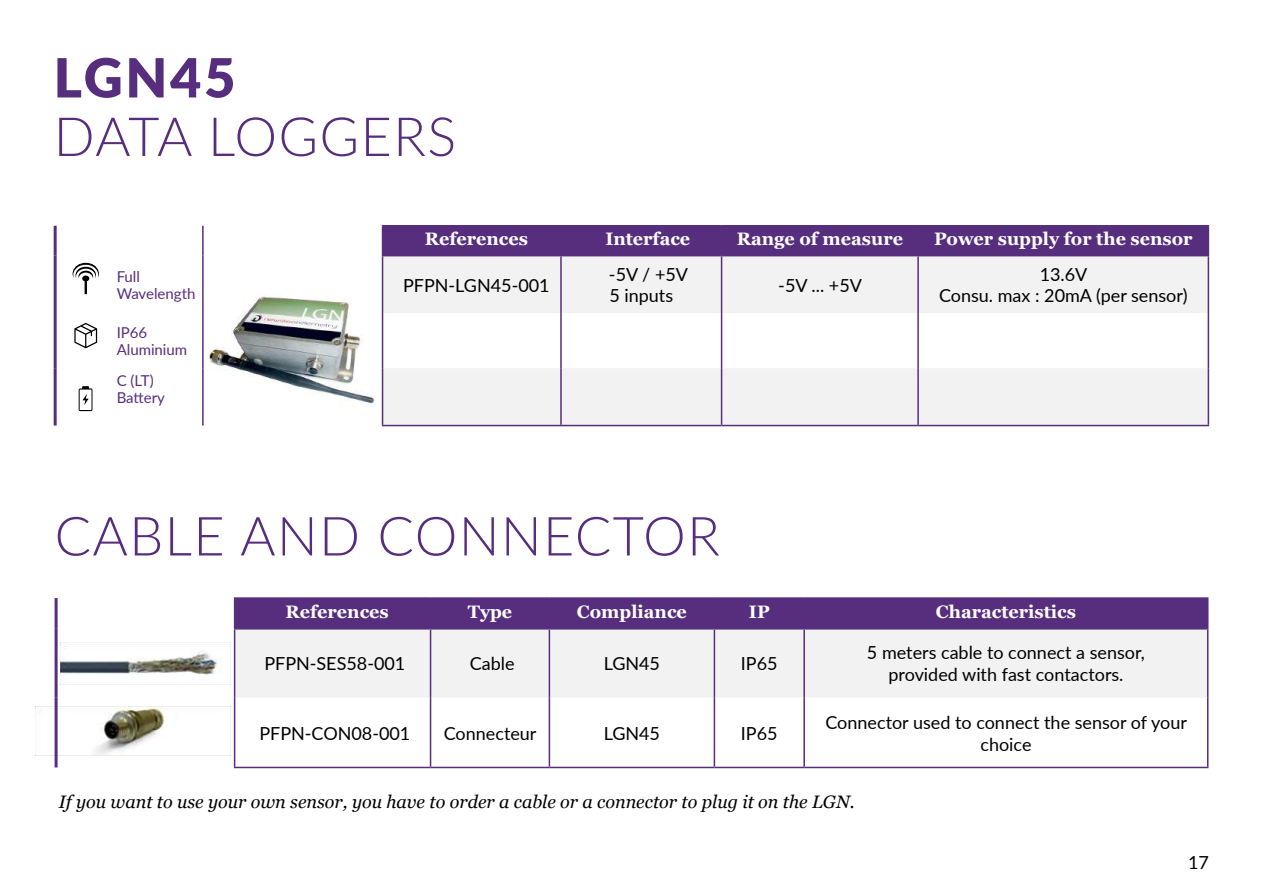
<style>
.page{position:relative;width:1263px;height:893px;background:#fff}
.page>*{position:absolute;margin:0;border:0;box-sizing:border-box;transform-origin:0 0}
.t1{font:300 54px "Lato";letter-spacing:.025em;color:#572d7e}
.t2{font:900 54px "Lato";letter-spacing:.05em;color:#572d7e}
.t3{font:18px/21.6px "Lato";color:#000;text-align:center}
.t4{font:700 18px "Georgia";color:#fff}
.t5{font:italic 18px "Georgia";color:#000}
.t6{font:15px/16.5px "Lato";color:#572d7e}
</style>
<div class="page">
<div style="left:383px;top:256px;width:825px;height:57px;background:#f2f2f2"></div>
<svg style="left:383px;top:313px;width:825px;height:55px"></svg>
<div style="left:383px;top:368px;width:825px;height:58px;background:#f2f2f2"></div>
<hr style="left:382px;top:225px;width:179px;height:1px;background:#572d7e">
<hr style="left:561px;top:225px;width:160px;height:1px;background:#572d7e">
<hr style="left:722px;top:225px;width:196px;height:1px;background:#572d7e">
<hr style="left:918px;top:225px;width:291px;height:1px;background:#572d7e">
<div style="left:382px;top:226px;width:827px;height:30px;background:#572d7e"></div>
<hr style="left:382px;top:256px;width:1px;height:57px;background:#572d7e">
<hr style="left:560px;top:256px;width:2px;height:57px;background:#572d7e">
<hr style="left:721px;top:256px;width:1px;height:57px;background:#572d7e">
<hr style="left:917px;top:256px;width:2px;height:57px;background:#572d7e">
<hr style="left:1208px;top:256px;width:1px;height:57px;background:#572d7e">
<hr style="left:382px;top:313px;width:1px;height:55px;background:#572d7e">
<hr style="left:560px;top:313px;width:2px;height:55px;background:#572d7e">
<hr style="left:721px;top:313px;width:1px;height:55px;background:#572d7e">
<hr style="left:917px;top:313px;width:2px;height:55px;background:#572d7e">
<hr style="left:1208px;top:313px;width:1px;height:55px;background:#572d7e">
<hr style="left:382px;top:368px;width:1px;height:57px;background:#572d7e">
<hr style="left:560px;top:368px;width:2px;height:57px;background:#572d7e">
<hr style="left:721px;top:368px;width:1px;height:57px;background:#572d7e">
<hr style="left:917px;top:368px;width:2px;height:57px;background:#572d7e">
<hr style="left:1208px;top:368px;width:1px;height:57px;background:#572d7e">
<hr style="left:382px;top:425px;width:179px;height:1px;background:#572d7e">
<hr style="left:561px;top:425px;width:160px;height:1px;background:#572d7e">
<hr style="left:722px;top:425px;width:196px;height:1px;background:#572d7e">
<hr style="left:918px;top:425px;width:291px;height:1px;background:#572d7e">
<hr style="left:202px;top:226px;width:2px;height:30px;background:#572d7e">
<hr style="left:202px;top:256px;width:2px;height:57px;background:#572d7e">
<hr style="left:202px;top:313px;width:2px;height:55px;background:#572d7e">
<hr style="left:202px;top:368px;width:2px;height:58px;background:#572d7e">
<hr style="left:54px;top:226px;width:3px;height:30px;background:#572d7e">
<hr style="left:54px;top:256px;width:3px;height:57px;background:#572d7e">
<hr style="left:54px;top:313px;width:3px;height:55px;background:#572d7e">
<hr style="left:54px;top:368px;width:3px;height:58px;background:#572d7e">
<img style="left:35px;top:706px;width:196px;height:50px">
<img style="left:60px;top:642px;width:171px;height:43px">
<div style="left:235px;top:630px;width:972px;height:68px;background:#f2f2f2"></div>
<svg style="left:235px;top:698px;width:972px;height:69px"></svg>
<hr style="left:234px;top:628px;width:197px;height:2px;background:#572d7e">
<hr style="left:430px;top:628px;width:119px;height:2px;background:#572d7e">
<hr style="left:549px;top:628px;width:165px;height:2px;background:#572d7e">
<hr style="left:714px;top:628px;width:90px;height:2px;background:#572d7e">
<hr style="left:804px;top:628px;width:404px;height:2px;background:#572d7e">
<hr style="left:234px;top:597px;width:197px;height:2px;background:#572d7e">
<hr style="left:430px;top:597px;width:119px;height:2px;background:#572d7e">
<hr style="left:549px;top:597px;width:165px;height:2px;background:#572d7e">
<hr style="left:714px;top:597px;width:90px;height:2px;background:#572d7e">
<hr style="left:804px;top:597px;width:404px;height:2px;background:#572d7e">
<div style="left:234px;top:598px;width:974px;height:31px;background:#572d7e"></div>
<hr style="left:234px;top:630px;width:1px;height:68px;background:#572d7e">
<hr style="left:430px;top:630px;width:1px;height:68px;background:#572d7e">
<hr style="left:549px;top:630px;width:1px;height:68px;background:#572d7e">
<hr style="left:714px;top:630px;width:1px;height:68px;background:#572d7e">
<hr style="left:803px;top:630px;width:2px;height:68px;background:#572d7e">
<hr style="left:1207px;top:630px;width:1px;height:68px;background:#572d7e">
<hr style="left:234px;top:698px;width:1px;height:69px;background:#572d7e">
<hr style="left:430px;top:698px;width:1px;height:69px;background:#572d7e">
<hr style="left:549px;top:698px;width:1px;height:69px;background:#572d7e">
<hr style="left:714px;top:698px;width:1px;height:69px;background:#572d7e">
<hr style="left:803px;top:698px;width:2px;height:69px;background:#572d7e">
<hr style="left:1207px;top:698px;width:1px;height:69px;background:#572d7e">
<hr style="left:234px;top:767px;width:197px;height:1px;background:#572d7e">
<hr style="left:430px;top:767px;width:119px;height:1px;background:#572d7e">
<hr style="left:549px;top:767px;width:165px;height:1px;background:#572d7e">
<hr style="left:714px;top:767px;width:90px;height:1px;background:#572d7e">
<hr style="left:804px;top:767px;width:404px;height:1px;background:#572d7e">
<hr style="left:55px;top:598px;width:3px;height:31px;background:#572d7e">
<hr style="left:55px;top:629px;width:3px;height:69px;background:#572d7e">
<hr style="left:55px;top:698px;width:3px;height:69px;background:#572d7e">
<img style="left:207px;top:296px;width:169px;height:111px">
<svg style="left:73px;top:263px;width:26px;height:31px"></svg>
<svg style="left:74px;top:323px;width:23px;height:25px"></svg>
<svg style="left:79px;top:386px;width:13px;height:25px"></svg>
<h1 class="t2" style="left:54px;top:37px;width:183px">LGN45</h1>
<h1 class="t1" style="left:54px;top:99px;width:404px">DATA LOGGERS</h1>
<p class="t4" style="left:425px;top:228px;width:105px">References</p>
<p class="t4" style="left:605px;top:228px;width:86px">Interface</p>
<p class="t4" style="left:737px;top:228px;width:168px">Range of measure</p>
<p class="t4" style="left:934px;top:228px;width:260px">Power supply for the sensor</p>
<p class="t6" style="left:117px;top:268px;width:80px">Full<br>Wavelength</p>
<p class="t3" style="left:403px;top:273px;width:148px">PFPN-LGN45-001</p>
<p class="t3" style="left:609px;top:263px;width:81px;text-align:left">-5V / +5V<br>5 inputs</p>
<p class="t3" style="left:778px;top:273px;width:85px">-5V ... +5V</p>
<p class="t3" style="left:939px;top:263px;width:250px">13.6V<br>Consu. max : 20mA (per sensor)</p>
<p class="t6" style="left:117px;top:324px;width:72px">IP66<br>Aluminium</p>
<p class="t6" style="left:117px;top:372px;width:50px">C (LT)<br>Battery</p>
<h1 class="t1" style="left:55px;top:498px;width:667px">CABLE AND CONNECTOR</h1>
<p class="t4" style="left:286px;top:600px;width:105px">References</p>
<p class="t4" style="left:468px;top:600px;width:46px">Type</p>
<p class="t4" style="left:577px;top:600px;width:112px">Compliance</p>
<p class="t4" style="left:749px;top:600px;width:22px">IP</p>
<p class="t4" style="left:936px;top:600px;width:142px">Characteristics</p>
<p class="t3" style="left:264px;top:652px;width:142px">PFPN-SES58-001</p>
<p class="t3" style="left:470px;top:652px;width:46px">Cable</p>
<p class="t3" style="left:604px;top:652px;width:58px">LGN45</p>
<p class="t3" style="left:741px;top:652px;width:38px">IP65</p>
<p class="t3" style="left:867px;top:641px;width:279px">5 meters cable to connect a sensor, provided with fast contactors.</p>
<p class="t3" style="left:259px;top:722px;width:153px">PFPN-CON08-001</p>
<p class="t3" style="left:444px;top:722px;width:94px">Connecteur</p>
<p class="t3" style="left:604px;top:722px;width:58px">LGN45</p>
<p class="t3" style="left:741px;top:722px;width:38px">IP65</p>
<p class="t3" style="left:825px;top:711px;width:363px">Connector used to connect the sensor of your choice</p>
<p class="t5" style="left:59px;top:790px;width:797px">If you want to use your own sensor, you have to order a cable or a connector to plug it on the LGN.</p>
<p class="t3" style="left:1188px;top:851px;width:22px">17</p>
</div>
